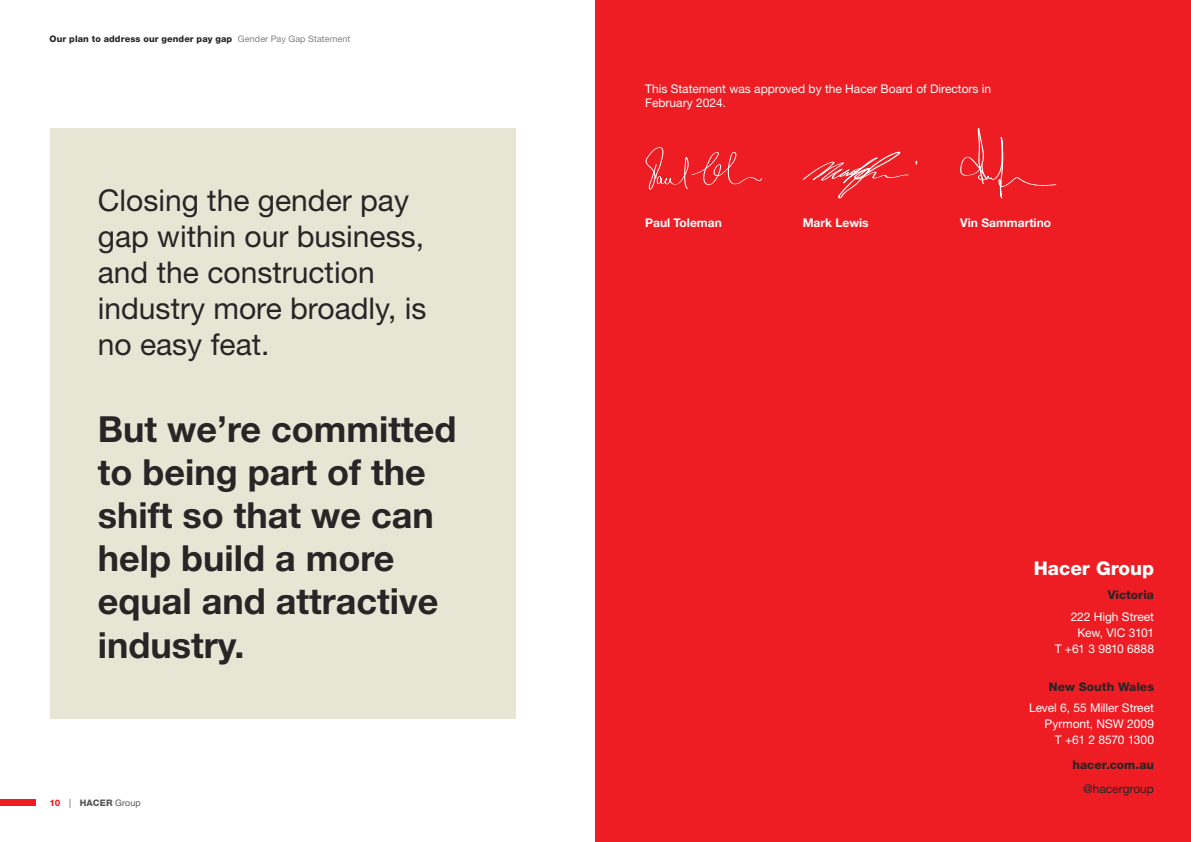
<style>
.page{position:relative;width:1191px;height:842px;background:#fff}
.page>*{position:absolute;margin:0;border:0;box-sizing:border-box;transform-origin:0 0}
.t1{font:700 36px/43.2px "Helvetica Neue LT Std";color:#282526}
.t2{font:30px/36px "Helvetica Neue LT Std";color:#282526}
.t3{font:800 19px "Helvetica Neue LT Std";color:#fff}
.t4{font:12px/16px "Helvetica Neue LT Std";color:#fff;text-align:right}
.t5{font:800 12px "Helvetica Neue LT Std";color:#282526}
.t6{font:700 12px "Helvetica Neue LT Std";color:#fff}
.t7{font:12px "Helvetica Neue LT Std";letter-spacing:-.005em;color:#282526}
.t8{font:800 9px "Helvetica Neue LT Std";letter-spacing:.015em;color:#282526}
.t9{font:9px "Helvetica Neue LT Std";letter-spacing:.005em;color:#57585a}
.s1{font-weight:400;color:#808285}
.s2{font-weight:800;color:#ee1d23}
.s3{font-weight:800}
</style>
<div class="page">
<div style="left:50px;top:128px;width:465px;height:590px;background:#e7e5d4"></div>
<div style="left:595px;top:0;width:596px;height:842px;background:#ee1d23"></div>
<svg style="left:645px;top:147px;width:117px;height:43px"></svg>
<svg style="left:802px;top:152px;width:106px;height:47px"></svg>
<svg style="left:960px;top:128px;width:96px;height:71px"></svg>
<div style="left:0;top:799px;width:36px;height:7px;background:#ee1d23"></div>
<p class="t8" style="left:50px;top:34px;width:302px">Our plan to address our gender pay gap <span class="s1">Gender Pay Gap Statement</span></p>
<p class="t2" style="left:98px;top:182px;width:330px">Closing the gender pay gap within our business, and the construction industry more broadly, is no easy feat.</p>
<p class="t1" style="left:98px;top:406px;width:360px">But we’re committed to being part of the shift so that we can help build a more equal and attractive industry.</p>
<p class="t9" style="left:50px;top:797px;width:93px"><span class="s2">10</span> | <span class="s3">HACER</span> Group</p>
<p class="t4" style="left:645px;top:81px;width:348px;line-height:14.4px;text-align:left">This Statement was approved by the Hacer Board of Directors in<br>February 2024.</p>
<p class="t6" style="left:645px;top:215px;width:78px">Paul Toleman</p>
<p class="t6" style="left:802px;top:215px;width:67px">Mark Lewis</p>
<p class="t6" style="left:960px;top:215px;width:92px">Vin Sammartino</p>
<p class="t3" style="left:1033px;top:557px;width:122px">Hacer Group</p>
<p class="t5" style="left:1107px;top:588px;width:48px">Victoria</p>
<p class="t4" style="left:1054px;top:608px;width:101px">222 High Street<br>Kew, VIC 3101<br>T +61 3 9810 6888</p>
<p class="t5" style="left:1049px;top:679px;width:107px">New South Wales</p>
<p class="t4" style="left:1029px;top:700px;width:126px">Level 6, 55 Miller Street<br>Pyrmont, NSW 2009<br>T +61 2 8570 1300</p>
<p class="t5" style="left:1072px;top:757px;width:83px">hacer.com.au</p>
<p class="t7" style="left:1083px;top:782px;width:72px">@hacergroup</p>
</div>
